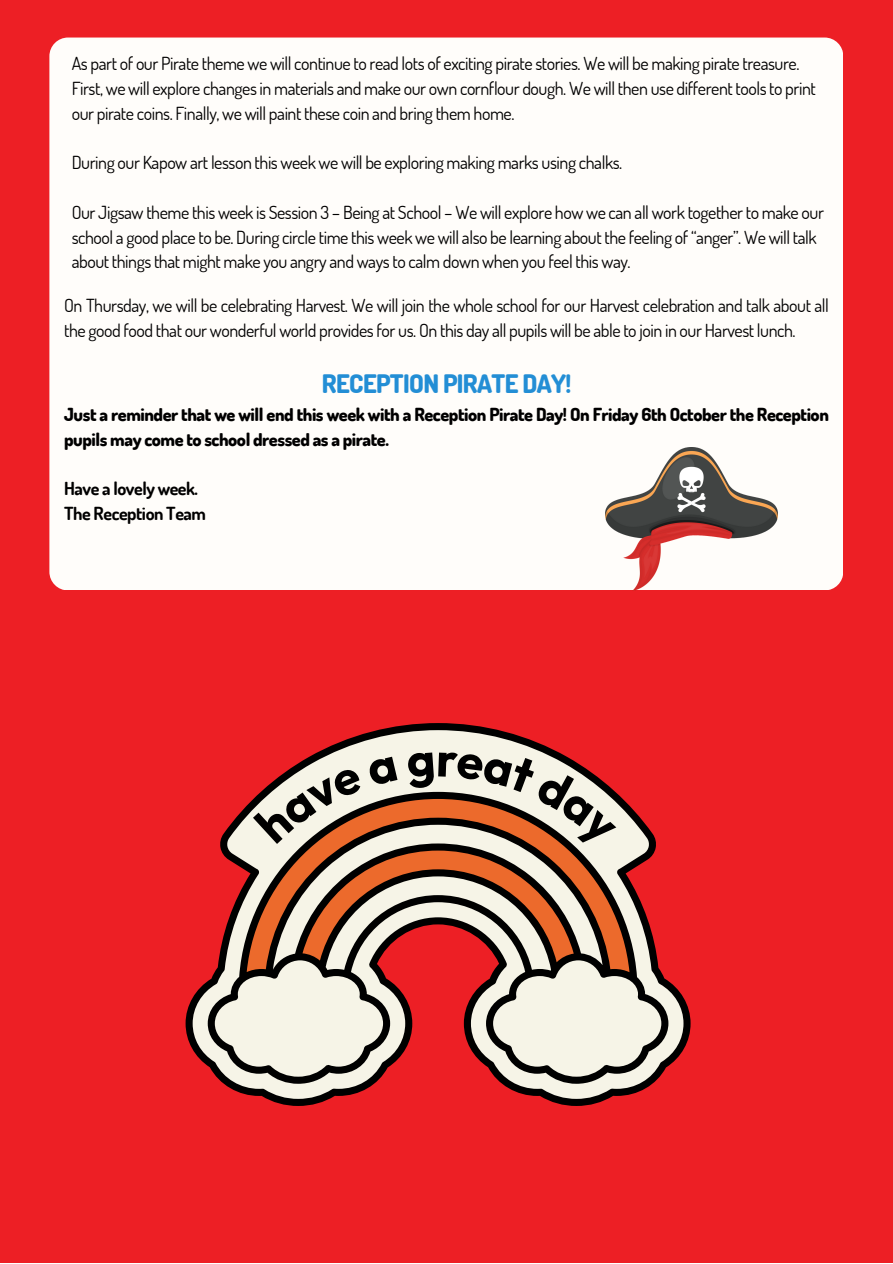
<style>
.page{position:relative;width:893px;height:1264px;background:#fff}
.page>*{position:absolute;margin:0;border:0;box-sizing:border-box;transform-origin:0 0}
.t1{font:800 25.5px "Dosis";letter-spacing:-.025em;color:#238ed5}
.t2{font:18px/24.8px "Dosis";letter-spacing:-.025em;color:#000}
.t3{font:800 18px/24.8px "Dosis";letter-spacing:-.025em;color:#000}
.t4{font:700 18px "Dosis";letter-spacing:-.025em;color:#000}
</style>
<div class="page">
<div style="left:0;top:0;width:892px;height:1262px;background:#ed1f25"></div>
<div style="left:49px;top:38px;width:794px;height:552px;background:#fffdfa;border-radius:19px"></div>
<svg style="left:186px;top:723px;width:504px;height:382px"></svg>
<img style="left:605px;top:447px;width:172px;height:143px">
<p class="t2" style="left:72px;top:51px;width:745px">As part of our Pirate theme we will continue to read lots of exciting pirate stories. We will be making pirate treasure.<br>First, we will explore changes in materials and make our own cornflour dough. We will then use different tools to print our pirate coins. Finally, we will paint these coin and bring them home.</p>
<p class="t2" style="left:72px;top:150px;width:552px">During our Kapow art lesson this week we will be exploring making marks using chalks.</p>
<p class="t2" style="left:72px;top:199px;width:753px">Our Jigsaw theme this week is Session 3 – Being at School – We will explore how we can all work together to make our school a good place to be. During circle time this week we will also be learning about the feeling of “anger”. We will talk about things that might make you angry and ways to calm down when you feel this way.</p>
<p class="t2" style="left:64px;top:292px;width:766px">On Thursday, we will be celebrating Harvest. We will join the whole school for our Harvest celebration and talk about all the good food that our wonderful world provides for us. On this day all pupils will be able to join in our Harvest lunch.</p>
<p class="t1" style="left:322px;top:367px;width:251px">RECEPTION PIRATE DAY!</p>
<p class="t3" style="left:64px;top:401px;width:766px">Just a reminder that we will end this week with a Reception Pirate Day! On Friday 6th October the Reception pupils may come to school dressed as a pirate.</p>
<p class="t4" style="left:64px;top:477px;width:135px">Have a lovely week.</p>
<p class="t4" style="left:64px;top:501px;width:143px">The Reception Team</p>
</div>
